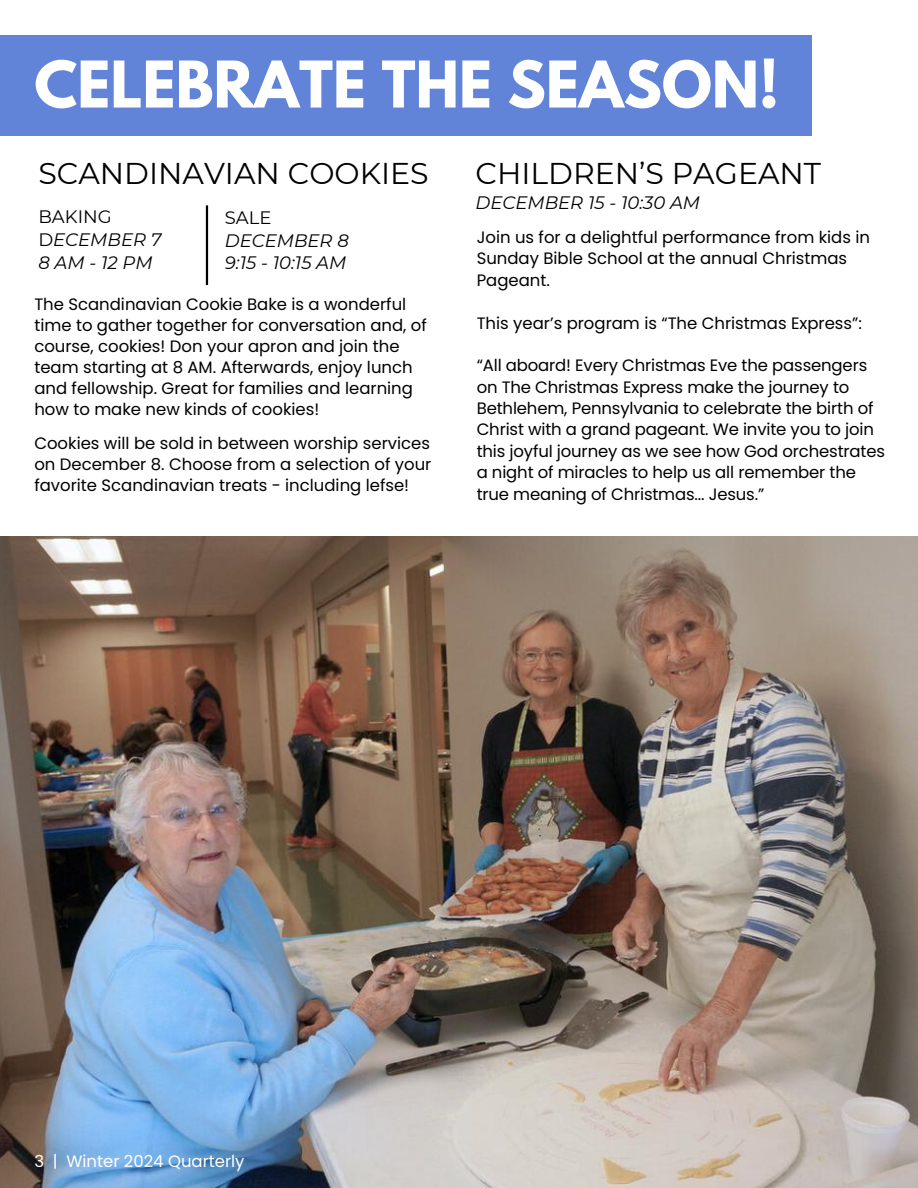
<style>
.page{position:relative;width:918px;height:1188px;background:#fff}
.page>*{position:absolute;margin:0;border:0;box-sizing:border-box;transform-origin:0 0}
.t1{font:700 57px "League Spartan";color:#fff}
.t2{font:30px "Montserrat";color:#000}
.t3{font:italic 18px/23.2px "Montserrat";color:#000}
.t4{font:18px "Montserrat";color:#000}
.t5{font:16.5px/21.3px "Poppins";color:#000}
.t6{font:16.5px "Poppins";color:#fff}
.s1{font-style:normal}
</style>
<div class="page">
<div style="left:0;top:35px;width:811px;height:100px;background:#6184d8"></div>
<hr style="left:206px;top:205px;width:2px;height:80px;background:#000">
<img style="left:0;top:537px;width:918px;height:651px">
<h1 class="t1" style="left:34px;top:56px;width:746px">CELEBRATE THE SEASON!</h1>
<h2 class="t2" style="left:476px;top:155px;width:347px">CHILDREN’S PAGEANT</h2>
<p class="t3" style="left:476px;top:191px;width:226px">DECEMBER 15 - 10:30 AM</p>
<h2 class="t2" style="left:38px;top:155px;width:392px">SCANDINAVIAN COOKIES</h2>
<p class="t3" style="left:38px;top:204px;width:125px"><span class="s1">BAKING<br>D</span>ECEMBER 7<br>8AM-12PM</p>
<p class="t5" style="left:34px;top:294px;width:394px">The Scandinavian Cookie Bake is a wonderful time to gather together for conversation and, of course, cookies! Don your apron and join the team starting at 8 AM. Afterwards, enjoy lunch and fellowship. Great for families and learning how to make new kinds of cookies!</p>
<p class="t5" style="left:34px;top:433px;width:399px;text-align:justify">Cookies will be sold in between worship services on December 8. Choose from a selection of your favorite Scandinavian treats - including lefse!</p>
<p class="t4" style="left:225px;top:207px;width:48px">SALE</p>
<p class="t3" style="left:225px;top:229px;width:125px;line-height:22.5px">DECEMBER 8<br>9:15 - 10:15 AM</p>
<p class="t5" style="left:477px;top:227px;width:395px">Join us for a delightful performance from kids in<br>Sunday Bible School at the annual Christmas<br>Pageant.</p>
<p class="t5" style="left:477px;top:312px;width:387px">This year’s program is “The Christmas Express”:</p>
<p class="t5" style="left:477px;top:355px;width:410px">“All aboard! Every Christmas Eve the passengers on The Christmas Express make the journey to Bethlehem, Pennsylvania to celebrate the birth of Christ with a grand pageant. We invite you to join this joyful journey as we see how God orchestrates a night of miracles to help us all remember the true meaning of Christmas... Jesus.”</p>
<p class="t6" style="left:34px;top:1150px;width:212px">3 | Winter 2024 Quarterly</p>
</div>
